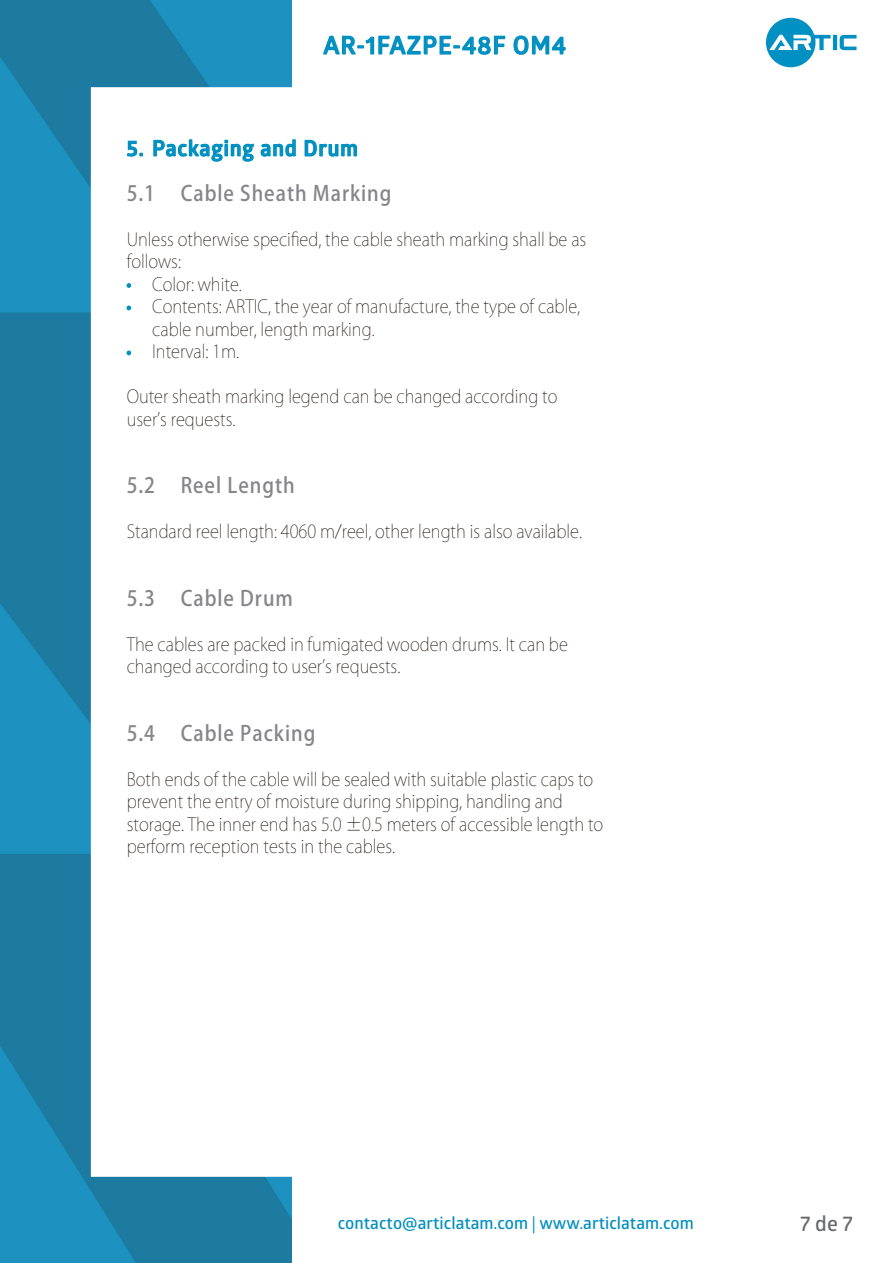
<style>
.page{position:relative;width:893px;height:1263px;background:#fff}
.page>*{position:absolute;margin:0;border:0;box-sizing:border-box;transform-origin:0 0}
.t1{font:24.15px "Glober Bold Free";letter-spacing:.05em;color:#0090c1}
.t2{font:500 21px "Koz Go Pr 6 N";letter-spacing:.05em;color:#868589;scale:.92 1}
.t3{font:21px "Glober Bold Free";letter-spacing:.05em;color:#0090c1}
.t4{font:21px "Glober Bold Free";color:#696a6d}
.t5{font:200 18px/22.5px "Koz Go Pr 6 N";color:#211915;scale:.92 1}
.t6{font:16.95px "Glober Bold Free";color:#008fc0}
.s1{color:#0090c1}
.s2{font-family:"Myriad Pro"}
</style>
<div class="page">
<img style="left:0;top:0;width:857px;height:1263px">
<svg style="left:126px;top:140px;width:18px;height:17px"></svg>
<svg style="left:153px;top:138px;width:101px;height:31px"></svg>
<svg style="left:260px;top:138px;width:37px;height:41px"></svg>
<svg style="left:304px;top:139px;width:54px;height:18px"></svg>
<svg style="left:127px;top:283px;width:4px;height:5px"></svg>
<svg style="left:127px;top:306px;width:4px;height:4px"></svg>
<svg style="left:127px;top:351px;width:4px;height:4px"></svg>
<svg style="left:322px;top:35px;width:184px;height:27px"></svg>
<svg style="left:513px;top:35px;width:53px;height:21px"></svg>
<hr style="left:833px;top:35px;width:4px;height:15px;background:#0090c1">
<svg style="left:839px;top:35px;width:17px;height:15px"></svg>
<svg style="left:766px;top:18px;width:64px;height:49px"></svg>
<h1 class="t1" style="left:323px;top:28px;width:244px">AR-1FAZPE-48F OM4</h1>
<p class="t3" style="left:127px;top:134px;width:233px">5. Packaging and Drum</p>
<p class="t2" style="left:127px;top:181px;width:289px">5.1 Cable Sheath Marking</p>
<p class="t5" style="left:127px;top:228px;width:501px">Unless otherwise specified, the cable sheath marking shall be as follows:</p>
<p class="t5" style="left:127px;top:273px;width:127px"><span class="s1">•</span> Color: white.</p>
<p class="t5" style="left:152px;top:296px;width:467px;text-indent:-26px"><span class="s1">•</span> Contents: ARTIC, the year of manufacture, the type of cable, cable number, length marking.</p>
<p class="t5" style="left:127px;top:341px;width:124px"><span class="s1">•</span> Interval: 1m.</p>
<p class="t5" style="left:127px;top:386px;width:470px">Outer sheath marking legend can be changed according to userʼs requests.</p>
<p class="t2" style="left:127px;top:474px;width:184px">5.2 Reel Length</p>
<p class="t5" style="left:127px;top:521px;width:496px">Standard reel length: 4060 m/reel, other length is also available.</p>
<p class="t2" style="left:127px;top:586px;width:182px">5.3 Cable Drum</p>
<p class="t5" style="left:127px;top:633px;width:481px">The cables are packed in fumigated wooden drums. It can be changed according to userʼs requests.</p>
<p class="t2" style="left:127px;top:721px;width:207px">5.4 Cable Packing</p>
<p class="t5" style="left:127px;top:768px;width:519px">Both ends of the cable will be sealed with suitable plastic caps to prevent the entry of moisture during shipping, handling and storage. The inner end has 5.0 ±0.5 meters of accessible length to perform reception tests in the cables.</p>
<p class="t6" style="left:338px;top:1211px;width:357px">contacto@articlatam.com <span class="s2">|</span> www.articlatam.com</p>
<p class="t4" style="left:800px;top:1208px;width:54px">7 de 7</p>
</div>
